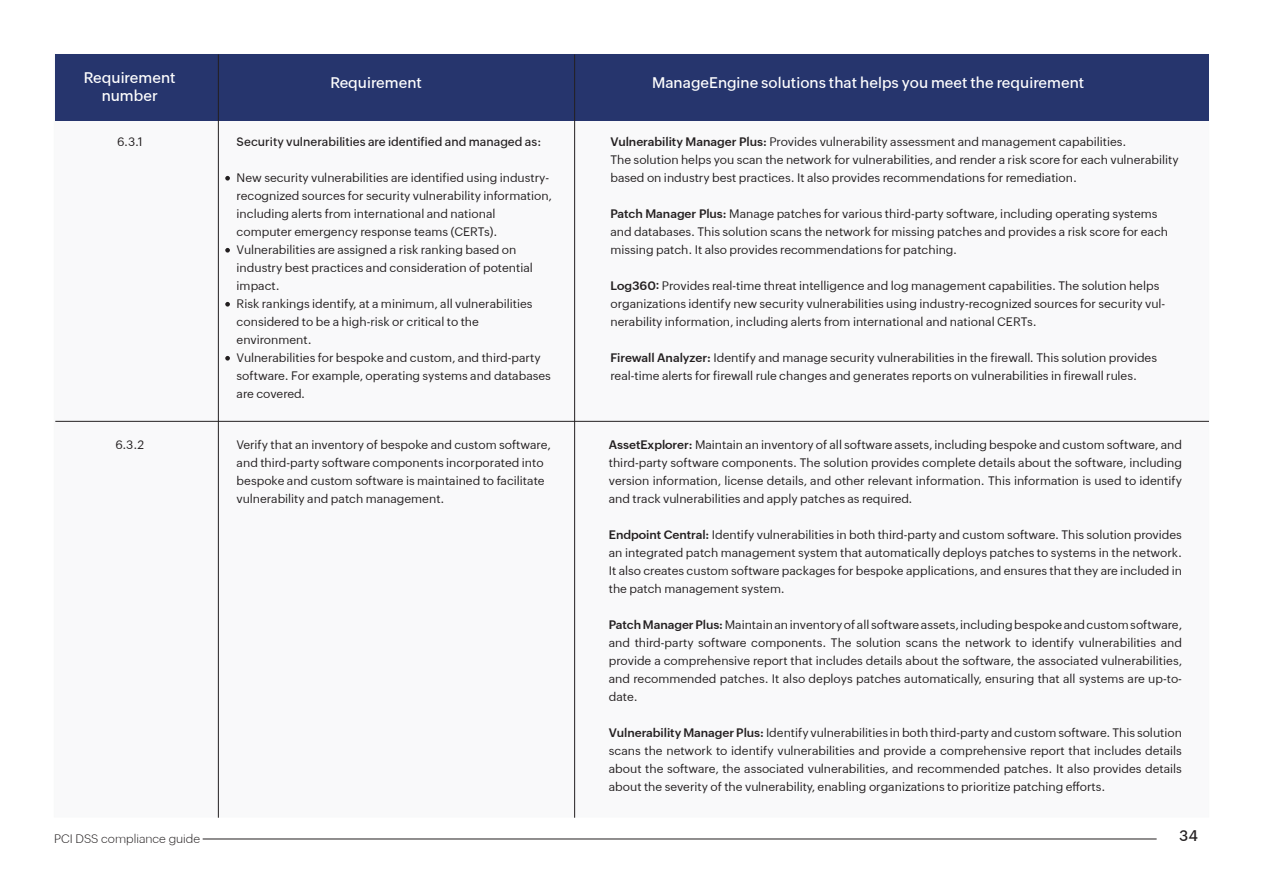
<style>
.page{position:relative;width:1263px;height:893px;background:#fff}
.page>*{position:absolute;margin:0;border:0;box-sizing:border-box;transform-origin:0 0}
.t1{font:500 15px/18px "Zoho Puvi";color:#fff;text-align:center}
.t2{font:500 15px "Zoho Puvi";color:#231f20}
.t3{font:12px/18px "Zoho Puvi";color:#231f20}
.t4{font:500 12px "Zoho Puvi";color:#231f20}
.t5{font:300 12px "Zoho Puvi";color:#231f20}
.s1{font-weight:600}
</style>
<div class="page">
<div style="left:54px;top:54px;width:1155px;height:763px;background:#f9f9fa"></div>
<div style="left:55px;top:54px;width:1154px;height:67px;background:#26356d"></div>
<hr style="left:203px;top:839px;width:954px;height:1px;background:#231f20">
<hr style="left:218px;top:54px;width:1px;height:764px;background:#231f20">
<hr style="left:574px;top:54px;width:1px;height:764px;background:#231f20">
<hr style="left:55px;top:421px;width:1154px;height:1px;background:#231f20">
<svg style="left:225px;top:176px;width:5px;height:5px"></svg>
<svg style="left:225px;top:248px;width:5px;height:5px"></svg>
<svg style="left:225px;top:302px;width:5px;height:5px"></svg>
<svg style="left:225px;top:356px;width:5px;height:5px"></svg>
<p class="t1" style="left:84px;top:67px;width:93px">Requirement number</p>
<p class="t1" style="left:330px;top:72px;width:93px">Requirement</p>
<p class="t1" style="left:652px;top:72px;width:434px">ManageEngine solutions that helps you meet the requirement</p>
<p class="t3" style="left:117px;top:132px;width:27px">6.3.1</p>
<p class="t3" style="left:610px;top:132px;width:517px"><span class="s1">Vulnerability Manager Plus:</span> Provides vulnerability assessment and management capabilities.</p>
<p class="t3" style="left:610px;top:150px;width:570px">The solution helps you scan the network for vulnerabilities, and render a risk score for each vulnerability based on industry best practices. It also provides recommendations for remediation.</p>
<p class="t3" style="left:610px;top:204px;width:559px"><span class="s1">Patch Manager Plus:</span> Manage patches for various third-party software, including operating systems and databases. This solution scans the network for missing patches and provides a risk score for each missing patch. It also provides recommendations for patching.</p>
<p class="t3" style="left:610px;top:276px;width:556px"><span class="s1">Log360:</span> Provides real-time threat intelligence and log management capabilities. The solution helps organizations identify new security vulnerabilities using industry-recognized sources for security vul&shy;nerability information, including alerts from international and national CERTs.</p>
<p class="t3" style="left:610px;top:348px;width:548px"><span class="s1">Firewall Analyzer:</span> Identify and manage security vulnerabilities in the firewall. This solution provides real-time alerts for firewall rule changes and generates reports on vulnerabilities in firewall rules.</p>
<p class="t4" style="left:237px;top:133px;width:306px">Security vulnerabilities are identified and managed as:</p>
<p class="t3" style="left:237px;top:168px;width:317px">New security vulnerabilities are identified using industry&shy;recognized sources for security vulnerability information, including alerts from international and national computer emergency response teams (CERTs).</p>
<p class="t3" style="left:237px;top:240px;width:298px">Vulnerabilities are assigned a risk ranking based on industry best practices and consideration of potential impact.</p>
<p class="t3" style="left:237px;top:294px;width:297px">Risk rankings identify, at a minimum, all vulnerabilities considered to be a high-risk or critical to the environment.</p>
<p class="t3" style="left:237px;top:348px;width:316px">Vulnerabilities for bespoke and custom, and third-party software. For example, operating systems and databases are covered.</p>
<p class="t3" style="left:115px;top:435px;width:30px">6.3.2</p>
<p class="t3" style="left:237px;top:435px;width:316px">Verify that an inventory of bespoke and custom software, and third-party software components incorporated into bespoke and custom software is maintained to facilitate vulnerability and patch management.</p>
<p class="t3" style="left:609px;top:435px;width:575px;text-align:justify"><span class="s1">AssetExplorer:</span> Maintain an inventory of all software assets, including bespoke and custom software, and third-party software components. The solution provides complete details about the software, including version information, license details, and other relevant information. This information is used to identify and track vulnerabilities and apply patches as required.</p>
<p class="t3" style="left:609px;top:525px;width:575px;text-align:justify"><span class="s1">Endpoint Central:</span> Identify vulnerabilities in both third-party and custom software. This solution provides an integrated patch management system that automatically deploys patches to systems in the network.<br>It also creates custom software packages for bespoke applications, and ensures that they are included in the patch management system.</p>
<p class="t3" style="left:609px;top:615px;width:575px;text-align:justify"><span class="s1">Patch Manager Plus:</span> Maintain an inventory of all software assets, including bespoke and custom software, and third-party software components. The solution scans the network to identify vulnerabilities and provide a comprehensive report that includes details about the software, the associated vulnerabilities, and recommended patches. It also deploys patches automatically, ensuring that all systems are up-to&shy;date.</p>
<p class="t3" style="left:609px;top:723px;width:575px;text-align:justify"><span class="s1">Vulnerability Manager Plus:</span> Identify vulnerabilities in both third-party and custom software. This solution scans the network to identify vulnerabilities and provide a comprehensive report that includes details about the software, the associated vulnerabilities, and recommended patches. It also provides details about the severity of the vulnerability, enabling organizations to prioritize patching efforts.</p>
<p class="t5" style="left:54px;top:830px;width:148px">PCI DSS compliance guide</p>
<p class="t2" style="left:1179px;top:824px;width:20px">34</p>
</div>
